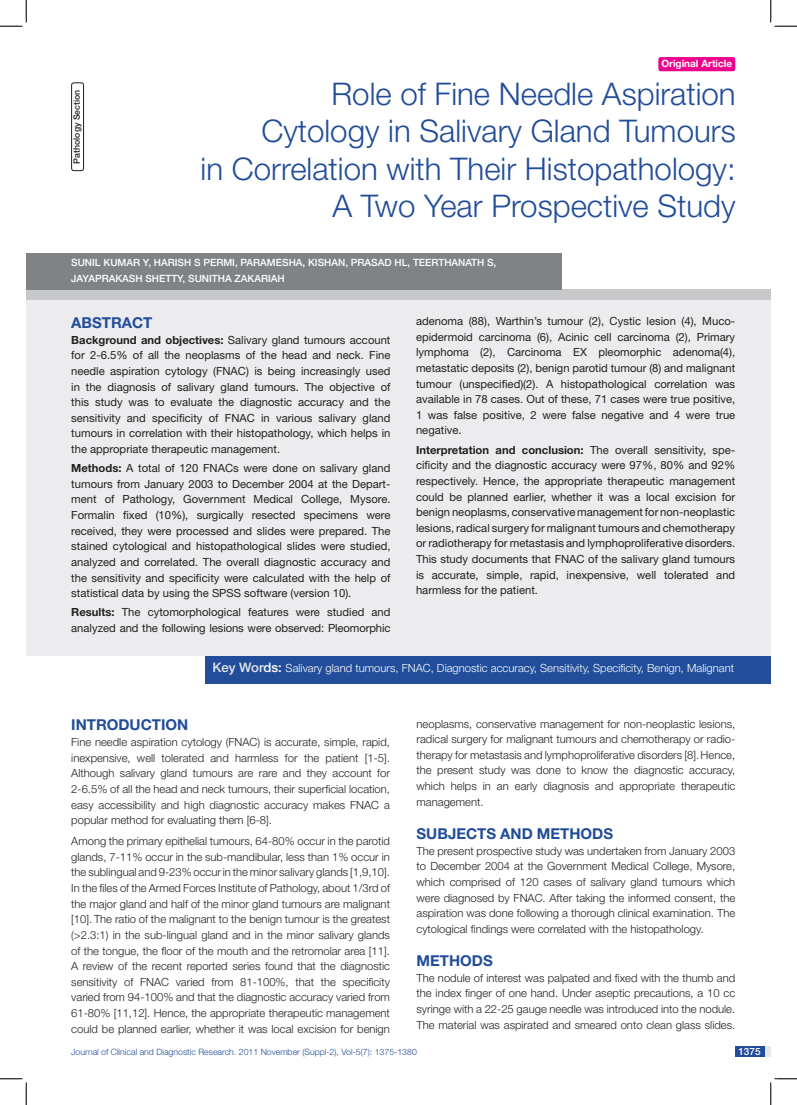
<style>
.page{position:relative;width:797px;height:1105px;background:#fff}
.page>*{position:absolute;margin:0;border:0;box-sizing:border-box;transform-origin:0 0}
.t1{font:300 31.25px/37.5px "Helvetica Neue";color:#214c99;text-align:right}
.t2{font:700 15px "Helvetica Neue";color:#214c99}
.t3{font:300 11.25px/15.6px "Helvetica Neue";color:#231f20;text-align:justify}
.t4{font:11.25px/15.6px "Helvetica Neue";color:#231f20;text-align:justify}
.t5{font:300 11.25px "Helvetica Neue";color:#fff}
.t6{font:500 10px/15.6px "Helvetica Neue";color:#fff}
.t7{font:700 10px "Helvetica Neue";color:#fff}
.t8{font:300 8.75px "Helvetica Neue";color:#214c99}
.t9{font:500 8.75px "Helvetica Neue";color:#231f20}
.s1{color:#214d9a}
.s2{font-weight:700}
.s3{font-weight:500;font-size:13.12px;color:#e6e7e9}
.s4{font-weight:500;font-size:13.12px}
</style>
<div class="page">
<svg style="left:764px;top:1046px;width:6px;height:11px"></svg>
<div style="left:735px;top:1046px;width:29px;height:11px;background:#214c99"></div>
<div style="left:26px;top:290px;width:744px;height:366px;background:#ececee"></div>
<div style="left:26px;top:289px;width:744px;height:10px;background:#c7c8ca"></div>
<div style="left:205px;top:656px;width:565px;height:27px;background:#214d9a"></div>
<div style="left:26px;top:253px;width:536px;height:37px;background:#808385"></div>
<div style="left:71px;top:82px;width:13px;height:89px;border:1px solid #231f20;border-radius:2px"></div>
<div style="left:658px;top:57px;width:77px;height:14px;background:#ed028c;border-radius:2px"></div>
<svg style="left:0;top:0;width:27px;height:27px"></svg>
<svg style="left:0;top:1078px;width:27px;height:27px"></svg>
<svg style="left:770px;top:0;width:27px;height:27px"></svg>
<svg style="left:770px;top:1078px;width:27px;height:27px"></svg>
<p class="t9" style="left:72px;top:164px;width:75px;rotate:-90deg">PATHOLOGY SECTION</p>
<p class="t7" style="left:661px;top:57px;width:72px">Original Article</p>
<h1 class="t1" style="left:200px;top:74px;width:536px">Role of Fine Needle Aspiration<br>Cytology in Salivary Gland Tumours<br>in Correlation with Their Histopathology:<br>A Two Year Prospective Study</h1>
<p class="t6" style="left:71px;top:254px;width:426px">SUNIL KUMAR Y, HARISH S PERMI, PARAMESHA, KISHAN, PRASAD HL, TEERTHANATH S,<br>JAYAPRAKASH SHETTY, SUNITHA ZAKARIAH</p>
<h2 class="t2" style="left:71px;top:313px;width:83px">ABST<span class="s1">RAC</span>T</h2>
<p class="t4" style="left:71px;top:332px;width:321px"><span class="s2">Background and objectives:</span> Salivary gland tumours account for 2-6.5% of all the neoplasms of the head and neck. Fine needle aspiration cytology (FNAC) is being increasingly used in the diagnosis of salivary gland tumours. The objective of this study was to evaluate the diagnostic accuracy and the sensitivity and specificity of FNAC in various salivary gland tumours in correlation with their histopathology, which helps in the appropriate therapeutic management.</p>
<p class="t4" style="left:71px;top:460px;width:321px"><span class="s2">Methods:</span> A total of 120 FNACs were done on salivary gland tumours from January 2003 to December 2004 at the Depart&shy;ment of Pathology, Government Medical College, Mysore.<br>Formalin fixed (10%), surgically resected specimens were received, they were processed and slides were prepared. The stained cytological and histopathological slides were studied, analyzed and correlated. The overall diagnostic accuracy and the sensitivity and specificity were calculated with the help of statistical data by using the SPSS software (version 10).</p>
<p class="t4" style="left:71px;top:604px;width:321px"><span class="s2">Results:</span> The cytomorphological features were studied and analyzed and the following lesions were observed: Pleomorphic</p>
<p class="t4" style="left:416px;top:313px;width:321px">adenoma (88), Warthin’s tumour (2), Cystic lesion (4), Muco&shy;epidermoid carcinoma (6), Acinic cell carcinoma (2), Primary lymphoma (2), Carcinoma EX pleomorphic adenoma(4), metastatic deposits (2), benign parotid tumour (8) and malignant tumour (unspecified)(2). A histopathological correlation was available in 78 cases. Out of these, 71 cases were true positive, 1 was false positive, 2 were false negative and 4 were true negative.</p>
<p class="t4" style="left:416px;top:442px;width:321px"><span class="s2">Interpretation and conclusion:</span> The overall sensitivity, spe&shy;cificity and the diagnostic accuracy were 97%, 80% and 92% respectively. Hence, the appropriate therapeutic management could be planned earlier, whether it was a local excision for benign neoplasms, conservative management for non-neoplastic lesions, radical surgery for malignant tumours and chemotherapy or radiotherapy for metastasis and lymphoproliferative disorders.<br>This study documents that FNAC of the salivary gland tumours is accurate, simple, rapid, inexpensive, well tolerated and harmless for the patient.</p>
<p class="t5" style="left:212px;top:661px;width:523px"><span class="s3">KEY WOR</span><span class="s4">DS:</span> Salivary gland tumours, FNAC, Diagnostic accuracy, Sensitivity, Specificity, Benign, Malignant</p>
<h2 class="t2" style="left:71px;top:716px;width:118px">Introduction</h2>
<p class="t3" style="left:71px;top:734px;width:320px">Fine needle aspiration cytology (FNAC) is accurate, simple, rapid, inexpensive, well tolerated and harmless for the patient [1-5].<br>Although salivary gland tumours are rare and they account for 2-6.5% of all the head and neck tumours, their superficial location, easy accessibility and high diagnostic accuracy makes FNAC a popular method for evaluating them [6-8].</p>
<p class="t3" style="left:71px;top:833px;width:320px">Among the primary epithelial tumours, 64-80% occur in the parotid glands, 7-11% occur in the sub-mandibular, less than 1% occur in the sublingual and 9-23% occur in the minor salivary glands [1,9,10].<br>In the files of the Armed Forces Institute of Pathology, about 1/3rd of the major gland and half of the minor gland tumours are malignant [10]. The ratio of the malignant to the benign tumour is the greatest (&gt;2.3:1) in the sub-lingual gland and in the minor salivary glands of the tongue, the floor of the mouth and the retromolar area [11].<br>A review of the recent reported series found that the diagnostic sensitivity of FNAC varied from 81-100%, that the specificity varied from 94-100% and that the diagnostic accuracy varied from 61-80% [11,12]. Hence, the appropriate therapeutic management could be planned earlier, whether it was local excision for benign</p>
<p class="t3" style="left:416px;top:715px;width:320px">neoplasms, conservative management for non-neoplastic lesions, radical surgery for malignant tumours and chemotherapy or radio&shy;therapy for metastasis and lymphoproliferative disorders [8].Hence, the present study was done to know the diagnostic accuracy, which helps in an early diagnosis and appropriate therapeutic management.</p>
<h2 class="t2" style="left:416px;top:824px;width:61px">Subjects</h2>
<h2 class="t2" style="left:500px;top:824px;width:113px">and Methods</h2>
<p class="t3" style="left:416px;top:843px;width:320px">The present prospective study was undertaken from January 2003 to December 2004 at the Government Medical College, Mysore, which comprised of 120 cases of salivary gland tumours which were diagnosed by FNAC. After taking the informed consent, the aspiration was done following a thorough clinical examination. The cytological findings were correlated with the histopathology.</p>
<h2 class="t2" style="left:416px;top:951px;width:76px">Methods</h2>
<p class="t3" style="left:416px;top:970px;width:320px">The nodule of interest was palpated and fixed with the thumb and the index finger of one hand. Under aseptic precautions, a 10 cc syringe with a 22-25 gauge needle was introduced into the nodule.<br>The material was aspirated and smeared onto clean glass slides.</p>
<p class="t8" style="left:71px;top:1047px;width:347px">Journal of Clinical and Diagnostic Research. 2011 November (Suppl-2), Vol-5(7): 1375-1380</p>
<p class="t6" style="left:738px;top:1043px;width:24px">1375</p>
</div>
